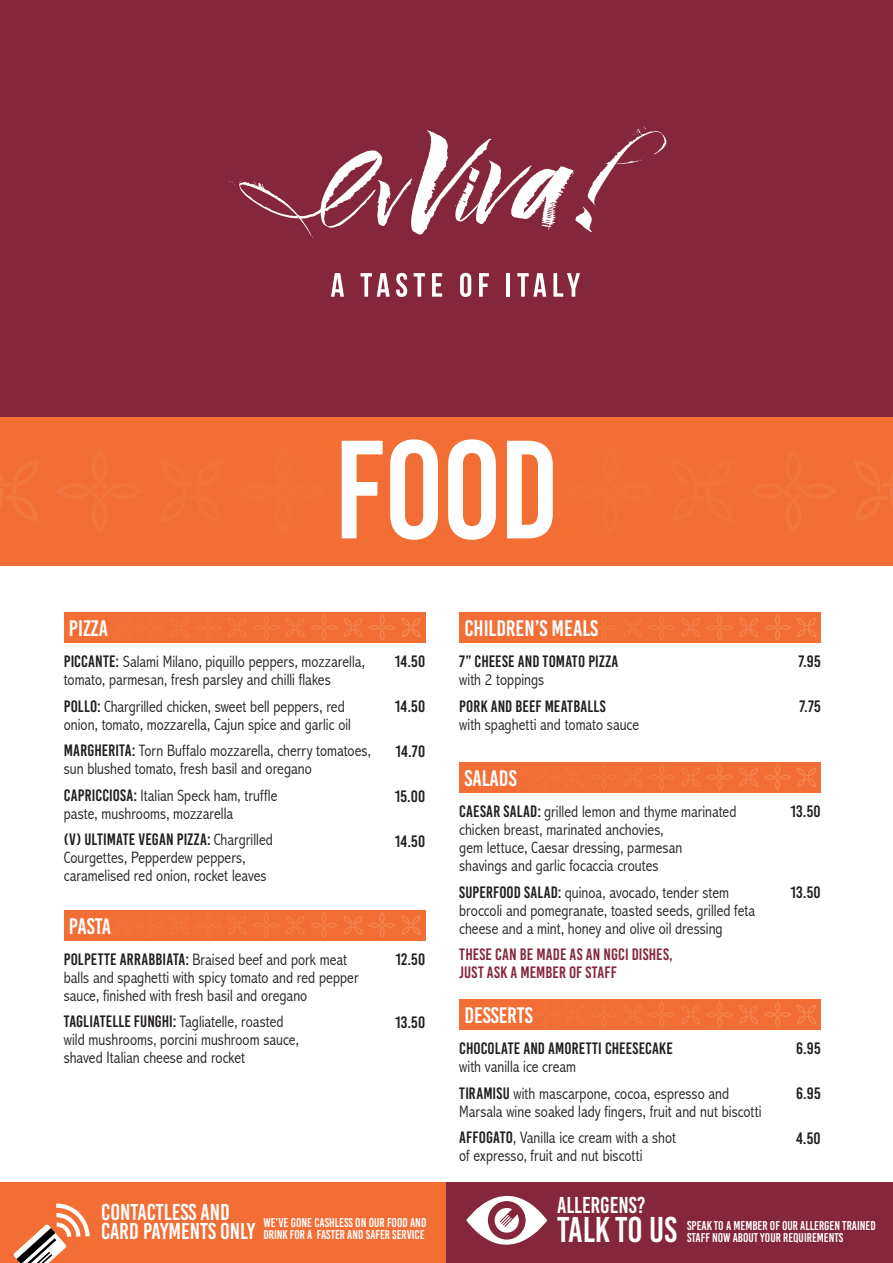
<style>
.page{position:relative;width:893px;height:1263px;background:#fff}
.page>*{position:absolute;margin:0;border:0;box-sizing:border-box;transform-origin:0 0}
.t1{font:139.5px "Bebas Kai";color:#fff}
.t2{font:35.85px "Bebas Kai";color:#fff}
.t3{font:22.95px/18.6px "Bebas Kai";color:#fff}
.t4{font:22.5px "Bebas Kai";color:#fff}
.t5{font:300 condensed 16.5px/18px "Abadi";letter-spacing:.005em;color:#231f20}
.t6{font:16.5px/18px "Bebas Kai";letter-spacing:.01em;color:#231f20}
.t7{font:16.5px/18px "Bebas Kai";letter-spacing:.01em;color:#84273d}
.t8{font:12.75px/11.6px "Bebas Kai";color:#fff}
.s1{font-family:"Bebas Kai";font-weight:400;font-stretch:normal}
.s2{font-family:"Abadi";font-weight:300;font-stretch:condensed}
</style>
<div class="page">
<div style="left:0;top:417px;width:893px;height:149px;background:#f26e35"></div>
<div style="left:0;top:0;width:893px;height:417px;background:#84273d"></div>
<div style="left:64px;top:612px;width:361px;height:31px;background:#f26e35"></div>
<svg style="left:148px;top:614px;width:273px;height:27px"></svg>
<svg style="left:786px;top:460px;width:107px;height:73px"></svg>
<svg style="left:0;top:460px;width:107px;height:73px"></svg>
<div style="left:459px;top:762px;width:362px;height:30px;background:#f26e35"></div>
<svg style="left:545px;top:764px;width:272px;height:27px"></svg>
<div style="left:459px;top:612px;width:362px;height:31px;background:#f26e35"></div>
<svg style="left:545px;top:614px;width:272px;height:27px"></svg>
<div style="left:64px;top:910px;width:361px;height:30px;background:#f26e35"></div>
<svg style="left:148px;top:912px;width:273px;height:26px"></svg>
<div style="left:459px;top:999px;width:362px;height:31px;background:#f26e35"></div>
<svg style="left:545px;top:1001px;width:272px;height:27px"></svg>
<svg style="left:229px;top:126px;width:438px;height:112px"></svg>
<svg style="left:331px;top:273px;width:13px;height:24px"></svg>
<svg style="left:361px;top:273px;width:29px;height:24px"></svg>
<svg style="left:396px;top:273px;width:11px;height:24px"></svg>
<svg style="left:414px;top:273px;width:11px;height:24px"></svg>
<svg style="left:432px;top:273px;width:10px;height:24px"></svg>
<svg style="left:460px;top:273px;width:11px;height:24px"></svg>
<svg style="left:479px;top:273px;width:10px;height:24px"></svg>
<hr style="left:507px;top:273px;width:3px;height:24px;background:#fff">
<svg style="left:517px;top:273px;width:29px;height:24px"></svg>
<svg style="left:553px;top:273px;width:27px;height:24px"></svg>
<div style="left:0;top:1182px;width:446px;height:81px;background:#f26e35"></div>
<div style="left:446px;top:1182px;width:447px;height:81px;background:#84273d"></div>
<svg style="left:466px;top:1195px;width:81px;height:50px"></svg>
<svg style="left:13px;top:1203px;width:77px;height:60px"></svg>
<p class="t1" style="left:334px;top:415px;width:227px">FOOD</p>
<p class="t4" style="left:69px;top:616px;width:41px">PIZZA</p>
<p class="t5" style="left:64px;top:653px;width:303px"><span class="s1">PICCANTE:</span> Salami Milano, piquillo peppers, mozzarella, tomato, parmesan, fresh parsley and chilli flakes</p>
<p class="t5" style="left:64px;top:697px;width:289px"><span class="s1">POLLO:</span> Chargrilled chicken, sweet bell peppers, red onion, tomato, mozzarella, Cajun spice and garlic oil</p>
<p class="t5" style="left:64px;top:742px;width:309px"><span class="s1">MARGHERITA:</span> Torn Buffalo mozzarella, cherry tomatoes, sun blushed tomato, fresh basil and oregano</p>
<p class="t5" style="left:64px;top:786px;width:215px"><span class="s1">CAPRICCIOSA:</span> Italian Speck ham, truffle paste, mushrooms, mozzarella</p>
<p class="t5" style="left:64px;top:831px;width:211px"><span class="s1">(V) ULTIMATE VEGAN PIZZA:</span> Chargrilled<br>Courgettes, Pepperdew peppers, caramelised red onion, rocket leaves</p>
<p class="t4" style="left:69px;top:914px;width:44px">PASTA</p>
<p class="t5" style="left:64px;top:950px;width:296px"><span class="s1">POLPETTE ARRABBIATA:</span> Braised beef and pork meat balls and spaghetti with spicy tomato and red pepper sauce, finished with fresh basil and oregano</p>
<p class="t5" style="left:64px;top:1013px;width:237px"><span class="s1">TAGLIATELLE FUNGHI:</span> Tagliatelle, roasted wild mushrooms, porcini mushroom sauce, shaved Italian cheese and rocket</p>
<p class="t6" style="left:395px;top:653px;width:32px">14.50</p>
<p class="t6" style="left:395px;top:697px;width:32px">14.50</p>
<p class="t6" style="left:395px;top:742px;width:31px">14.70</p>
<p class="t6" style="left:395px;top:787px;width:32px">15.00</p>
<p class="t6" style="left:395px;top:832px;width:32px">14.50</p>
<p class="t6" style="left:395px;top:950px;width:31px">12.50</p>
<p class="t6" style="left:395px;top:1013px;width:32px">13.50</p>
<p class="t4" style="left:464px;top:616px;width:135px">CHILDREN’S MEALS</p>
<p class="t6" style="left:459px;top:653px;width:161px">7” CHEESE AND TOMATO PIZZA <span class="s2">with 2 toppings</span></p>
<p class="t5" style="left:459px;top:697px;width:181px"><span class="s1">PORK AND BEEF MEATBALLS<br></span>with spaghetti and tomato sauce</p>
<p class="t4" style="left:464px;top:766px;width:54px">SALADS</p>
<p class="t5" style="left:459px;top:802px;width:279px"><span class="s1">CAESAR SALAD:</span> grilled lemon and thyme marinated chicken breast, marinated anchovies,<br>gem lettuce, Caesar dressing, parmesan<br>shavings and garlic focaccia croutes</p>
<p class="t5" style="left:459px;top:883px;width:298px"><span class="s1">SUPERFOOD SALAD:</span> quinoa, avocado, tender stem broccoli and pomegranate, toasted seeds, grilled feta cheese and a mint, honey and olive oil dressing</p>
<p class="t7" style="left:459px;top:945px;width:215px">THESE CAN BE MADE AS AN NGCI DISHES,<br>JUST ASK A MEMBER OF STAFF</p>
<p class="t4" style="left:464px;top:1003px;width:70px">DESSERTS</p>
<p class="t6" style="left:459px;top:1040px;width:215px">CHOCOLATE AND AMORETTI CHEESECAKE <span class="s2">with vanilla ice cream</span></p>
<p class="t5" style="left:459px;top:1084px;width:304px"><span class="s1">TIRAMISU</span> with mascarpone, cocoa, espresso and<br>Marsala wine soaked lady fingers, fruit and nut biscotti</p>
<p class="t5" style="left:459px;top:1129px;width:218px"><span class="s1">AFFOGATO</span>, Vanilla ice cream with a shot of expresso, fruit and nut biscotti</p>
<p class="t6" style="left:798px;top:653px;width:24px">7.95</p>
<p class="t6" style="left:799px;top:697px;width:23px">7.75</p>
<p class="t6" style="left:791px;top:802px;width:32px">13.50</p>
<p class="t6" style="left:791px;top:883px;width:32px">13.50</p>
<p class="t6" style="left:796px;top:1040px;width:26px">6.95</p>
<p class="t6" style="left:796px;top:1084px;width:26px">6.95</p>
<p class="t6" style="left:796px;top:1129px;width:26px">4.50</p>
<p class="t3" style="left:101px;top:1203px;width:155px">CONTACTLESS AND<br>CARD PAYMENTS ONLY</p>
<p class="t8" style="left:263px;top:1217px;width:165px">WE’VE GONE CASHLESS ON OUR FOOD AND<br>DRINK FOR A FASTER AND SAFER SERVICE</p>
<p class="t3" style="left:557px;top:1196px;width:90px">ALLERGENS?</p>
<p class="t2" style="left:557px;top:1210px;width:121px">TALK TO US</p>
<p class="t8" style="left:687px;top:1220px;width:190px">SPEAK TO A MEMBER OF OUR ALLERGEN TRAINED<br>STAFF NOW ABOUT YOUR REQUIREMENTS</p>
</div>
